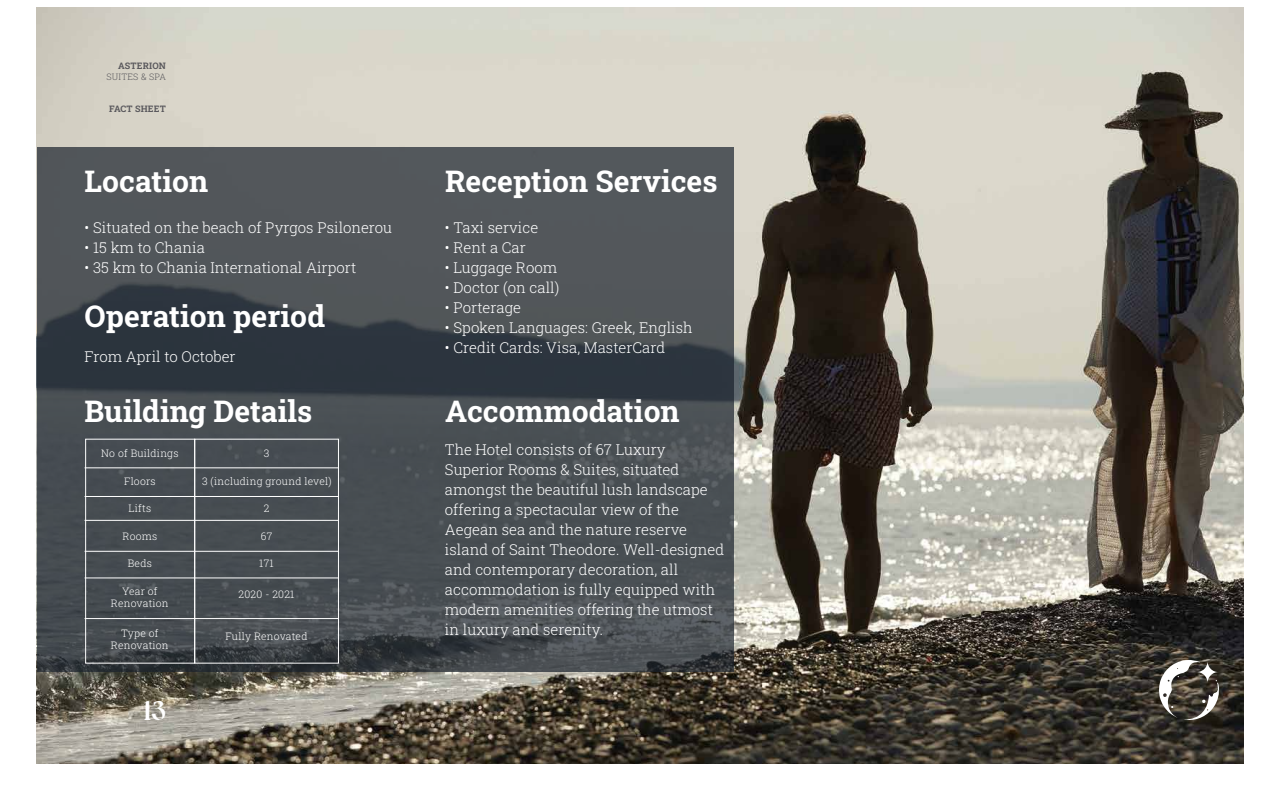
<style>
.page{position:relative;width:1280px;height:800px;background:#fff}
.page>*{position:absolute;margin:0;border:0;box-sizing:border-box;transform-origin:0 0}
.t1{font:700 30px "Roboto Slab";color:#fff}
.t2{font:700 27px "Voyage";color:#fff}
.t3{font:300 15px/20px "Roboto Slab";color:#fff}
.t4{font:300 10.4px/12.5px "Roboto Slab";letter-spacing:.02em;color:#fff;text-align:center}
.t5{font:700 9px "Roboto Slab";letter-spacing:.02em;color:#59585c}
.t6{font:300 9px "Roboto Slab";letter-spacing:.02em;color:#59585c}
</style>
<div class="page">
<img style="left:36px;top:8px;width:1208px;height:756px">
<svg style="left:37px;top:147px;width:697px;height:525px;background:#474d52"></svg>
<div style="left:86px;top:439px;width:109px;height:224px;border:1px solid #fff"></div>
<div style="left:195px;top:439px;width:144px;height:224px;border:1px solid #fff"></div>
<hr style="left:85px;top:551px;width:254px;height:1px;background:#fff">
<hr style="left:85px;top:578px;width:254px;height:1px;background:#fff">
<hr style="left:85px;top:618px;width:254px;height:1px;background:#fff">
<hr style="left:85px;top:520px;width:254px;height:1px;background:#fff">
<hr style="left:85px;top:496px;width:254px;height:1px;background:#fff">
<hr style="left:85px;top:468px;width:254px;height:1px;background:#fff">
<svg style="left:1158px;top:660px;width:62px;height:61px"></svg>
<p class="t5" style="left:118px;top:60px;width:49px">ASTERION</p>
<p class="t6" style="left:107px;top:71px;width:61px">SUITES &amp; SPA</p>
<p class="t5" style="left:109px;top:103px;width:58px">FACT SHEET</p>
<h1 class="t1" style="left:85px;top:161px;width:125px">Location</h1>
<h1 class="t1" style="left:445px;top:161px;width:274px">Reception Services</h1>
<p class="t3" style="left:85px;top:217px;width:309px">• Situated on the beach of Pyrgos Psilonerou</p>
<p class="t3" style="left:85px;top:237px;width:122px">• 15 km to Chania</p>
<p class="t3" style="left:85px;top:257px;width:273px">• 35 km to Chania International Airport</p>
<h1 class="t1" style="left:85px;top:295px;width:242px">Operation period</h1>
<p class="t3" style="left:84px;top:346px;width:153px">From April to October</p>
<p class="t3" style="left:445px;top:217px;width:95px">• Taxi service</p>
<p class="t3" style="left:445px;top:237px;width:82px">• Rent a Car</p>
<p class="t3" style="left:445px;top:257px;width:114px">• Luggage Room</p>
<p class="t3" style="left:445px;top:277px;width:116px">• Doctor (on call)</p>
<p class="t3" style="left:445px;top:297px;width:78px">• Porterage</p>
<p class="t3" style="left:445px;top:317px;width:249px">• Spoken Languages: Greek, English</p>
<p class="t3" style="left:445px;top:337px;width:222px">• Credit Cards: Visa, MasterCard</p>
<h1 class="t1" style="left:85px;top:390px;width:229px">Building Details</h1>
<h1 class="t1" style="left:445px;top:390px;width:236px">Accommodation</h1>
<p class="t4" style="left:101px;top:447px;width:79px">No of Buildings</p>
<p class="t4" style="left:264px;top:447px;width:7px">3</p>
<p class="t4" style="left:124px;top:475px;width:33px">Floors</p>
<p class="t4" style="left:202px;top:475px;width:131px">3 (including ground level)</p>
<p class="t4" style="left:129px;top:502px;width:24px">Lifts</p>
<p class="t4" style="left:264px;top:502px;width:7px">2</p>
<p class="t4" style="left:123px;top:530px;width:36px">Rooms</p>
<p class="t4" style="left:261px;top:530px;width:13px">67</p>
<p class="t4" style="left:128px;top:557px;width:26px">Beds</p>
<p class="t4" style="left:259px;top:557px;width:16px">171</p>
<p class="t4" style="left:122px;top:585px;width:37px">Year of</p>
<p class="t4" style="left:239px;top:588px;width:57px">2020 - 2021</p>
<p class="t4" style="left:111px;top:597px;width:59px">Renovation</p>
<p class="t4" style="left:111px;top:626px;width:59px">Type of<br>Renovation</p>
<p class="t4" style="left:225px;top:630px;width:84px">Fully Renovated</p>
<h2 class="t2" style="left:143px;top:694px;width:24px">13</h2>
<p class="t3" style="left:445px;top:439px;width:281px">The Hotel consists of 67 Luxury Superior Rooms &amp; Suites, situated amongst the beautiful lush landscape offering a spectacular view of the Aegean sea and the nature reserve island of Saint Theodore. Well-designed and contemporary decoration, all accommodation is fully equipped with modern amenities offering the utmost in luxury and serenity.</p>
</div>
